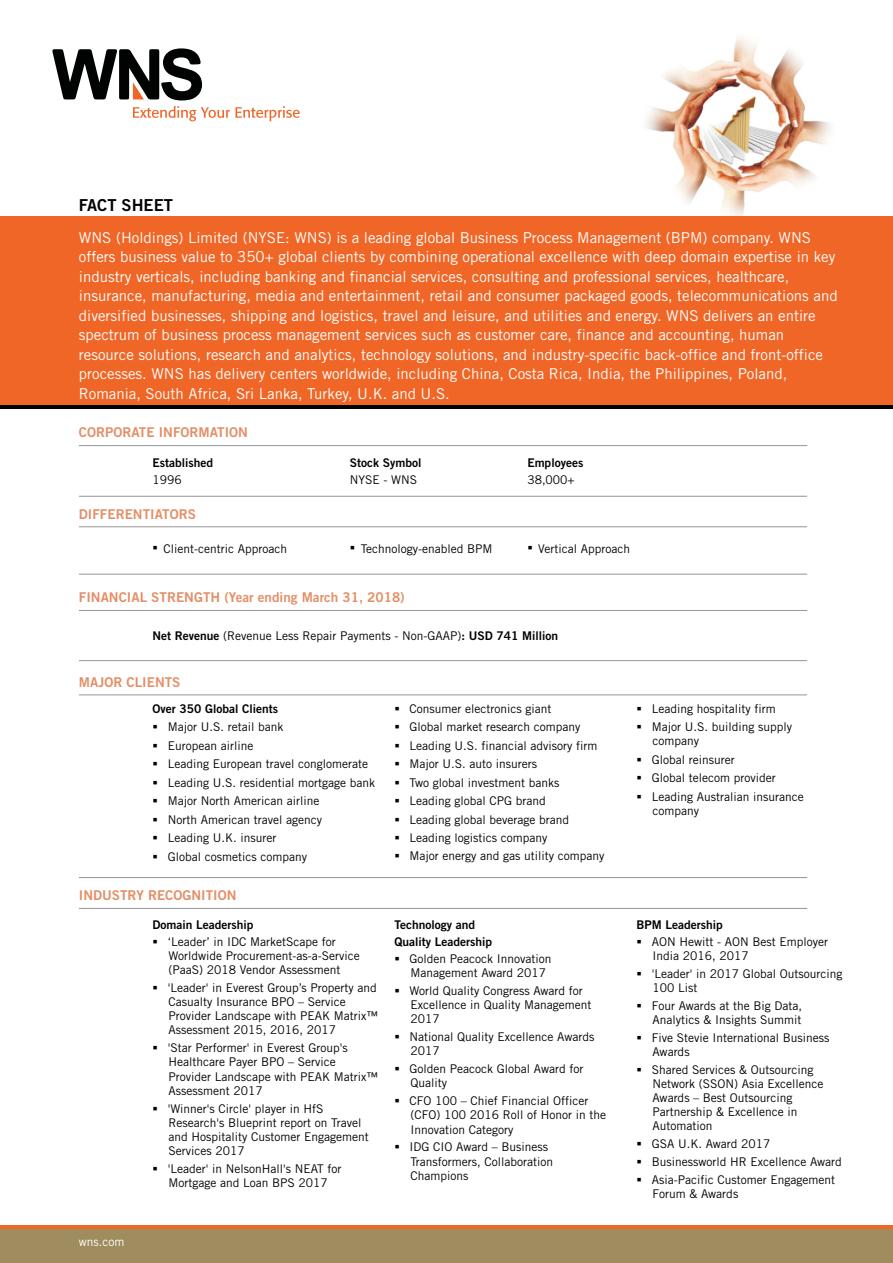
<style>
.page{position:relative;width:893px;height:1263px;background:#fff}
.page>*{position:absolute;margin:0;border:0;box-sizing:border-box;transform-origin:0 0}
.t1{font:16.5px "Trade Gothic Bold Two";color:#010202}
.t2{font:15px/19.5px "Trade Gothic";color:#fff}
.t3{font:13.5px "Trade Gothic Bold Two";color:#e38f68}
.t4{font:12px/14.2px "Trade Gothic";color:#010202}
.t5{font:12px/17.4px "Trade Gothic Bold Two";color:#010202}
.t6{font:12px "Trade Gothic";color:#fff}
.t7{font:12px "Wingdings";color:#010202}
.s1{font-family:"Trade Gothic Bold Two"}
</style>
<div class="page">
<img style="left:646px;top:37px;width:185px;height:179px">
<div style="left:0;top:216px;width:893px;height:192px;background:#f06627"></div>
<hr style="left:0;top:405px;width:893px;height:3px;background:#010202">
<div style="left:0;top:1225px;width:893px;height:38px;background:#9f8c5f"></div>
<hr style="left:0;top:1225px;width:893px;height:4px;background:#f06627">
<hr style="left:79px;top:445px;width:728px;height:1px;background:#939598">
<hr style="left:79px;top:526px;width:728px;height:1px;background:#939598">
<hr style="left:79px;top:574px;width:728px;height:1px;background:#939598">
<hr style="left:79px;top:610px;width:728px;height:1px;background:#939598">
<hr style="left:79px;top:496px;width:728px;height:1px;background:#939598">
<hr style="left:79px;top:908px;width:728px;height:1px;background:#939598">
<hr style="left:79px;top:660px;width:728px;height:1px;background:#939598">
<svg style="left:52px;top:48px;width:150px;height:52px"></svg>
<svg style="left:133px;top:106px;width:167px;height:15px"></svg>
<hr style="left:79px;top:694px;width:728px;height:1px;background:#939598">
<hr style="left:79px;top:877px;width:728px;height:1px;background:#939598">
<h1 class="t1" style="left:79px;top:199px;width:95px">FACT SHEET</h1>
<p class="t2" style="left:79px;top:229px;width:760px">WNS (Holdings) Limited (NYSE: WNS) is a leading global Business Process Management (BPM) company. WNS offers business value to 350+ global clients by combining operational excellence with deep domain expertise in key industry verticals, including banking and financial services, consulting and professional services, healthcare, insurance, manufacturing, media and entertainment, retail and consumer packaged goods, telecommunications and diversified businesses, shipping and logistics, travel and leisure, and utilities and energy. WNS delivers an entire spectrum of business process management services such as customer care, finance and accounting, human resource solutions, research and analytics, technology solutions, and industry-specific back-office and front-office processes. WNS has delivery centers worldwide, including China, Costa Rica, India, the Philippines, Poland, Romania, South Africa, Sri Lanka, Turkey, U.K. and U.S.</p>
<p class="t3" style="left:79px;top:427px;width:171px">CORPORATE INFORMATION</p>
<p class="t5" style="left:153px;top:455px;width:62px">Established</p>
<p class="t4" style="left:153px;top:473px;width:31px">1996</p>
<p class="t3" style="left:79px;top:509px;width:119px">DIFFERENTIATORS</p>
<p class="t5" style="left:350px;top:455px;width:73px">Stock Symbol</p>
<p class="t4" style="left:350px;top:473px;width:69px">NYSE - WNS</p>
<p class="t5" style="left:527px;top:455px;width:57px">Employees</p>
<p class="t4" style="left:527px;top:473px;width:49px">38,000+</p>
<p class="t4" style="left:153px;top:543px;width:136px">▪Client-centric Approach</p>
<p class="t4" style="left:350px;top:543px;width:144px">▪Technology-enabled BPM</p>
<p class="t4" style="left:527px;top:543px;width:104px">▪Vertical Approach</p>
<p class="t3" style="left:79px;top:592px;width:327px">FINANCIAL STRENGTH (Year ending March 31, 2018)</p>
<p class="t4" style="left:153px;top:630px;width:407px"><span class="s1">Net Revenue</span> (Revenue Less Repair Payments - Non-GAAP)<span class="s1">: USD 741 Million</span></p>
<p class="t3" style="left:79px;top:676px;width:103px">MAJOR CLIENTS</p>
<p class="t5" style="left:153px;top:701px;width:127px">Over 350 Global Clients</p>
<p class="t7" style="left:153px;top:722px;width:34px">▪</p>
<p class="t4" style="left:153px;top:739px;width:102px">▪European airline</p>
<p class="t4" style="left:153px;top:758px;width:217px">▪Leading European travel conglomerate</p>
<p class="t4" style="left:153px;top:776px;width:224px">▪Leading U.S. residential mortgage bank</p>
<p class="t4" style="left:153px;top:795px;width:168px">▪Major North American airline</p>
<p class="t4" style="left:153px;top:813px;width:171px">▪North American travel agency</p>
<p class="t4" style="left:153px;top:832px;width:125px">▪Leading U.K. insurer</p>
<p class="t4" style="left:153px;top:850px;width:156px">▪Global cosmetics company</p>
<p class="t4" style="left:168px;top:721px;width:117px">Major U.S. retail bank</p>
<p class="t3" style="left:79px;top:889px;width:159px">INDUSTRY RECOGNITION</p>
<p class="t6" style="left:79px;top:1236px;width:47px">wns.com</p>
<p class="t5" style="left:153px;top:916px;width:103px">Domain Leadership</p>
<p class="t7" style="left:153px;top:936px;width:34px">▪</p>
<p class="t4" style="left:169px;top:949px;width:193px">Worldwide Procurement-as-a-Service (PaaS) 2018 Vendor Assessment</p>
<p class="t4" style="left:169px;top:981px;width:211px;text-indent:-16px">▪'Leader' in Everest Group’s Property and Casualty Insurance BPO – Service Provider Landscape with PEAK Matrix™ Assessment 2015, 2016, 2017</p>
<p class="t4" style="left:169px;top:1042px;width:211px;text-indent:-16px">▪'Star Performer' in Everest Group's<br>Healthcare Payer BPO – Service<br>Provider Landscape with PEAK Matrix™<br>Assessment 2017</p>
<p class="t4" style="left:169px;top:1102px;width:202px;text-indent:-16px">▪'Winner's Circle' player in HfS<br>Research's Blueprint report on Travel and Hospitality Customer Engagement<br>Services 2017</p>
<p class="t4" style="left:153px;top:1162px;width:190px;text-align:center">▪'Leader' in NelsonHall's NEAT for<br>Mortgage and Loan BPS 2017</p>
<p class="t4" style="left:168px;top:935px;width:169px">‘Leader’ in IDC MarketScape for</p>
<p class="t4" style="left:410px;top:702px;width:143px">Consumer electronics giant</p>
<p class="t7" style="left:637px;top:703px;width:34px">▪</p>
<p class="t4" style="left:652px;top:721px;width:141px;text-indent:-16px">▪Major U.S. building supply company</p>
<p class="t4" style="left:637px;top:753px;width:100px">▪Global reinsurer</p>
<p class="t4" style="left:637px;top:772px;width:141px">▪Global telecom provider</p>
<p class="t4" style="left:652px;top:790px;width:153px;text-indent:-16px">▪Leading Australian insurance company</p>
<p class="t4" style="left:652px;top:702px;width:125px">Leading hospitality firm</p>
<p class="t7" style="left:394px;top:703px;width:34px">▪</p>
<p class="t4" style="left:394px;top:721px;width:188px">▪Global market research company</p>
<p class="t4" style="left:394px;top:739px;width:205px">▪Leading U.S. financial advisory firm</p>
<p class="t4" style="left:394px;top:758px;width:144px">▪Major U.S. auto insurers</p>
<p class="t4" style="left:394px;top:776px;width:167px">▪Two global investment banks</p>
<p class="t4" style="left:394px;top:795px;width:153px">▪Leading global CPG brand</p>
<p class="t4" style="left:394px;top:813px;width:176px">▪Leading global beverage brand</p>
<p class="t4" style="left:394px;top:831px;width:155px">▪Leading logistics company</p>
<p class="t4" style="left:394px;top:850px;width:212px">▪Major energy and gas utility company</p>
<p class="t5" style="left:394px;top:916px;width:99px">Technology and<br>Quality Leadership</p>
<p class="t7" style="left:394px;top:954px;width:34px">▪</p>
<p class="t4" style="left:410px;top:967px;width:137px">Management Award 2017</p>
<p class="t4" style="left:410px;top:984px;width:182px;text-indent:-16px">▪World Quality Congress Award for<br>Excellence in Quality Management<br>2017</p>
<p class="t4" style="left:410px;top:1031px;width:186px;text-indent:-16px">▪National Quality Excellence Awards<br>2017</p>
<p class="t4" style="left:410px;top:1063px;width:175px;text-indent:-16px">▪Golden Peacock Global Award for<br>Quality</p>
<p class="t4" style="left:410px;top:1095px;width:197px;text-indent:-16px">▪CFO 100 – Chief Financial Officer (CFO) 100 2016 Roll of Honor in the<br>Innovation Category</p>
<p class="t4" style="left:410px;top:1141px;width:144px;text-indent:-16px">▪IDG CIO Award – Business<br>Transformers, Collaboration<br>Champions</p>
<p class="t4" style="left:410px;top:952px;width:144px">Golden Peacock Innovation</p>
<p class="t5" style="left:637px;top:916px;width:88px">BPM Leadership</p>
<p class="t7" style="left:637px;top:936px;width:34px">▪</p>
<p class="t4" style="left:652px;top:949px;width:98px">India 2016, 2017</p>
<p class="t4" style="left:652px;top:967px;width:191px;text-indent:-16px">▪'Leader' in 2017 Global Outsourcing<br>100 List</p>
<p class="t4" style="left:637px;top:999px;width:167px;text-align:right">▪Four Awards at the Big Data,<br>Analytics &amp; Insights Summit</p>
<p class="t4" style="left:652px;top:1031px;width:178px;text-indent:-16px">▪Five Stevie International Business<br>Awards</p>
<p class="t4" style="left:652px;top:1063px;width:172px;text-indent:-16px">▪Shared Services &amp; Outsourcing<br>Network (SSON) Asia Excellence<br>Awards – Best Outsourcing<br>Partnership &amp; Excellence in<br>Automation</p>
<p class="t4" style="left:637px;top:1138px;width:135px">▪GSA U.K. Award 2017</p>
<p class="t4" style="left:637px;top:1155px;width:207px">▪Businessworld HR Excellence Award</p>
<p class="t4" style="left:652px;top:1173px;width:184px;text-indent:-16px">▪Asia-Pacific Customer Engagement<br>Forum &amp; Awards</p>
<p class="t4" style="left:652px;top:935px;width:178px">AON Hewitt - AON Best Employer</p>
</div>
